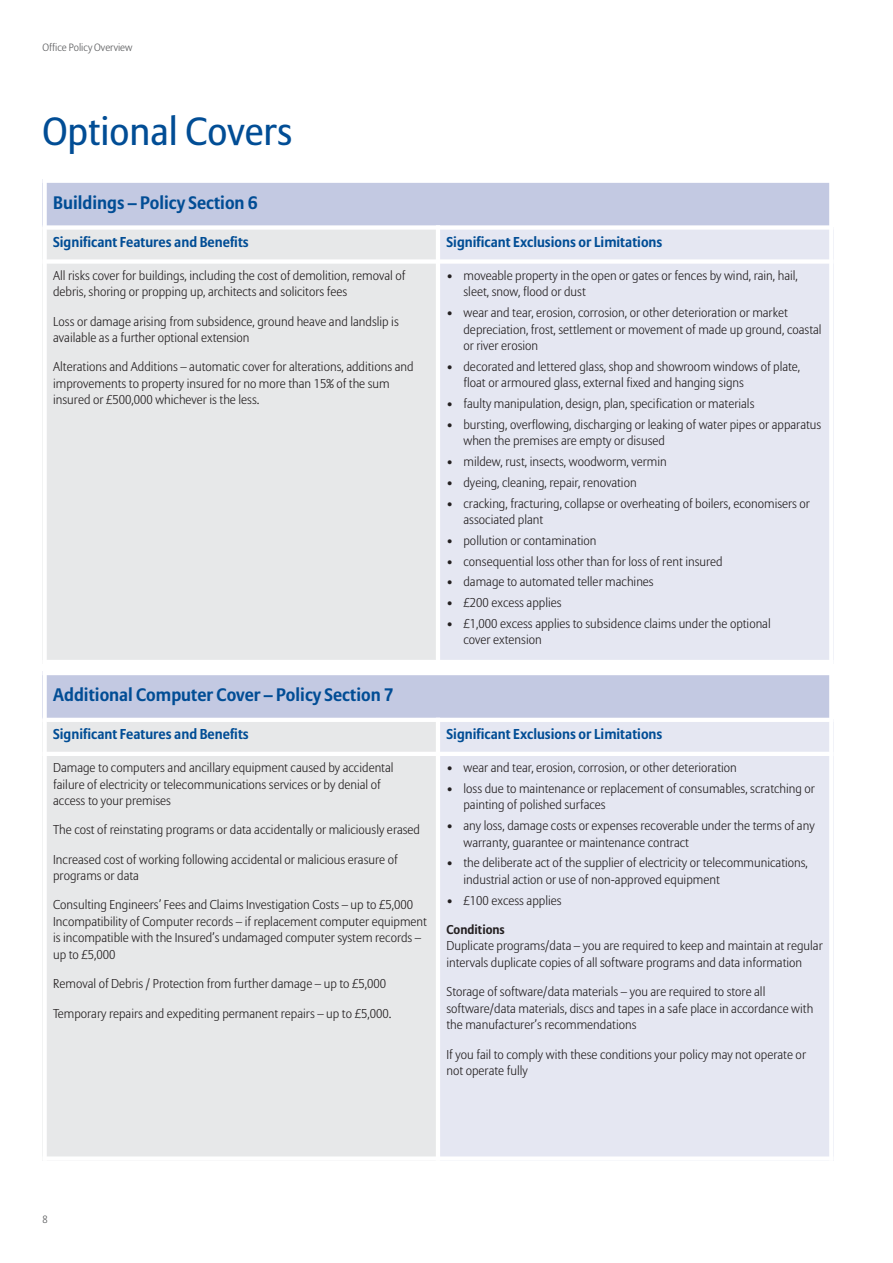
<style>
.page{position:relative;width:893px;height:1263px;background:#fff}
.page>*{position:absolute;margin:0;border:0;box-sizing:border-box;transform-origin:0 0}
.t1{font:39px "Allianz Sans";color:#014d95}
.t2{font:700 18px "Allianz Sans";color:#014d95}
.t3{font:700 14.25px "Allianz Sans";color:#014d95}
.t4{font:300 12.75px/16.5px "Allianz Sans";color:#231f20}
.t5{font:700 12.75px "Allianz Sans";color:#231f20}
.t6{font:300 10.5px "Allianz Sans";color:#57585a}
</style>
<div class="page">
<div style="left:43px;top:179px;width:788px;height:48px;background:#c3c9e2"></div>
<div style="left:43px;top:227px;width:395px;height:34px;background:#e7e8e9"></div>
<div style="left:438px;top:227px;width:395px;height:34px;background:#e5e7f2"></div>
<div style="left:43px;top:261px;width:395px;height:403px;background:#e7e8e9"></div>
<div style="left:438px;top:261px;width:395px;height:403px;background:#e5e7f2"></div>
<hr style="left:43px;top:179px;width:4px;height:485px;background:#fff">
<hr style="left:436px;top:225px;width:4px;height:439px;background:#fff">
<hr style="left:829px;top:179px;width:4px;height:485px;background:#fff">
<hr style="left:43px;top:179px;width:790px;height:4px;background:#fff">
<div style="left:43px;top:225px;width:790px;height:5px;background:#fff"></div>
<div style="left:43px;top:259px;width:790px;height:5px;background:#fff"></div>
<hr style="left:43px;top:660px;width:790px;height:4px;background:#fff">
<div style="left:43px;top:671px;width:788px;height:49px;background:#c3c9e2"></div>
<div style="left:43px;top:720px;width:395px;height:34px;background:#e7e8e9"></div>
<div style="left:438px;top:720px;width:395px;height:34px;background:#e5e7f2"></div>
<div style="left:43px;top:754px;width:395px;height:407px;background:#e7e8e9"></div>
<div style="left:438px;top:754px;width:395px;height:407px;background:#e5e7f2"></div>
<hr style="left:43px;top:671px;width:4px;height:490px;background:#fff">
<hr style="left:436px;top:718px;width:4px;height:443px;background:#fff">
<hr style="left:829px;top:671px;width:4px;height:490px;background:#fff">
<hr style="left:43px;top:671px;width:790px;height:4px;background:#fff">
<hr style="left:43px;top:718px;width:790px;height:4px;background:#fff">
<hr style="left:43px;top:752px;width:790px;height:4px;background:#fff">
<div style="left:43px;top:1156px;width:790px;height:5px;background:#fff"></div>
<p class="t6" style="left:43px;top:43px;width:92px">Office Policy Overview</p>
<h1 class="t1" style="left:43px;top:115px;width:251px">Optional Covers</h1>
<h2 class="t2" style="left:53px;top:195px;width:206px">Buildings – Policy Section 6</h2>
<p class="t3" style="left:53px;top:236px;width:197px">Significant Features and Benefits</p>
<p class="t3" style="left:446px;top:236px;width:217px">Significant Exclusions or Limitations</p>
<p class="t4" style="left:53px;top:268px;width:354px">All risks cover for buildings, including the cost of demolition, removal of debris, shoring or propping up, architects and solicitors fees</p>
<p class="t4" style="left:53px;top:314px;width:347px">Loss or damage arising from subsidence, ground heave and landslip is available as a further optional extension</p>
<p class="t4" style="left:53px;top:360px;width:362px">Alterations and Additions – automatic cover for alterations, additions and improvements to property insured for no more than 15% of the sum insured or £500,000 whichever is the less.</p>
<p class="t4" style="left:463px;top:268px;width:336px;text-indent:-17px">• moveable property in the open or gates or fences by wind, rain, hail, sleet, snow, flood or dust</p>
<p class="t4" style="left:463px;top:305px;width:360px;text-indent:-17px">• wear and tear, erosion, corrosion, or other deterioration or market depreciation, frost, settlement or movement of made up ground, coastal or river erosion</p>
<p class="t4" style="left:463px;top:359px;width:338px;text-indent:-17px">• decorated and lettered glass, shop and showroom windows of plate, float or armoured glass, external fixed and hanging signs</p>
<p class="t4" style="left:446px;top:396px;width:309px">• faulty manipulation, design, plan, specification or materials</p>
<p class="t4" style="left:463px;top:417px;width:359px;text-indent:-17px">• bursting, overflowing, discharging or leaking of water pipes or apparatus when the premises are empty or disused</p>
<p class="t4" style="left:446px;top:454px;width:222px">• mildew, rust, insects, woodworm, vermin</p>
<p class="t4" style="left:446px;top:475px;width:192px">• dyeing, cleaning, repair, renovation</p>
<p class="t4" style="left:463px;top:496px;width:348px;text-indent:-17px">• cracking, fracturing, collapse or overheating of boilers, economisers or associated plant</p>
<p class="t4" style="left:446px;top:533px;width:152px">• pollution or contamination</p>
<p class="t4" style="left:446px;top:554px;width:278px">• consequential loss other than for loss of rent insured</p>
<p class="t4" style="left:446px;top:575px;width:209px">• damage to automated teller machines</p>
<p class="t4" style="left:446px;top:595px;width:117px">• £200 excess applies</p>
<p class="t4" style="left:463px;top:616px;width:309px;text-indent:-17px">• £1,000 excess applies to subsidence claims under the optional cover extension</p>
<h2 class="t2" style="left:53px;top:688px;width:342px">Additional Computer Cover – Policy Section 7</h2>
<p class="t3" style="left:53px;top:728px;width:197px">Significant Features and Benefits</p>
<p class="t3" style="left:446px;top:728px;width:217px">Significant Exclusions or Limitations</p>
<p class="t4" style="left:53px;top:760px;width:342px">Damage to computers and ancillary equipment caused by accidental failure of electricity or telecommunications services or by denial of access to your premises</p>
<p class="t4" style="left:53px;top:823px;width:368px">The cost of reinstating programs or data accidentally or maliciously erased</p>
<p class="t4" style="left:53px;top:852px;width:346px">Increased cost of working following accidental or malicious erasure of programs or data</p>
<p class="t4" style="left:53px;top:898px;width:375px">Consulting Engineers’ Fees and Claims Investigation Costs – up to £5,000<br>Incompatibility of Computer records – if replacement computer equipment is incompatible with the Insured’s undamaged computer system records – up to £5,000</p>
<p class="t4" style="left:53px;top:977px;width:335px">Removal of Debris / Protection from further damage – up to £5,000</p>
<p class="t4" style="left:53px;top:1006px;width:340px">Temporary repairs and expediting permanent repairs – up to £5,000.</p>
<p class="t4" style="left:446px;top:760px;width:292px">• wear and tear, erosion, corrosion, or other deterioration</p>
<p class="t4" style="left:463px;top:781px;width:353px;text-indent:-17px">• loss due to maintenance or replacement of consumables, scratching or painting of polished surfaces</p>
<p class="t4" style="left:463px;top:818px;width:353px;text-indent:-17px">• any loss, damage costs or expenses recoverable under the terms of any warranty, guarantee or maintenance contract</p>
<p class="t4" style="left:463px;top:856px;width:346px;text-indent:-17px">• the deliberate act of the supplier of electricity or telecommunications, industrial action or use of non-approved equipment</p>
<p class="t4" style="left:446px;top:893px;width:117px">• £100 excess applies</p>
<p class="t5" style="left:446px;top:924px;width:60px">Conditions</p>
<p class="t4" style="left:446px;top:939px;width:378px">Duplicate programs/data – you are required to keep and maintain at regular intervals duplicate copies of all software programs and data information</p>
<p class="t4" style="left:446px;top:985px;width:368px">Storage of software/data materials – you are required to store all software/data materials, discs and tapes in a safe place in accordance with the manufacturer’s recommendations</p>
<p class="t4" style="left:446px;top:1047px;width:361px">If you fail to comply with these conditions your policy may not operate or not operate fully</p>
<p class="t6" style="left:43px;top:1215px;width:7px">8</p>
</div>
